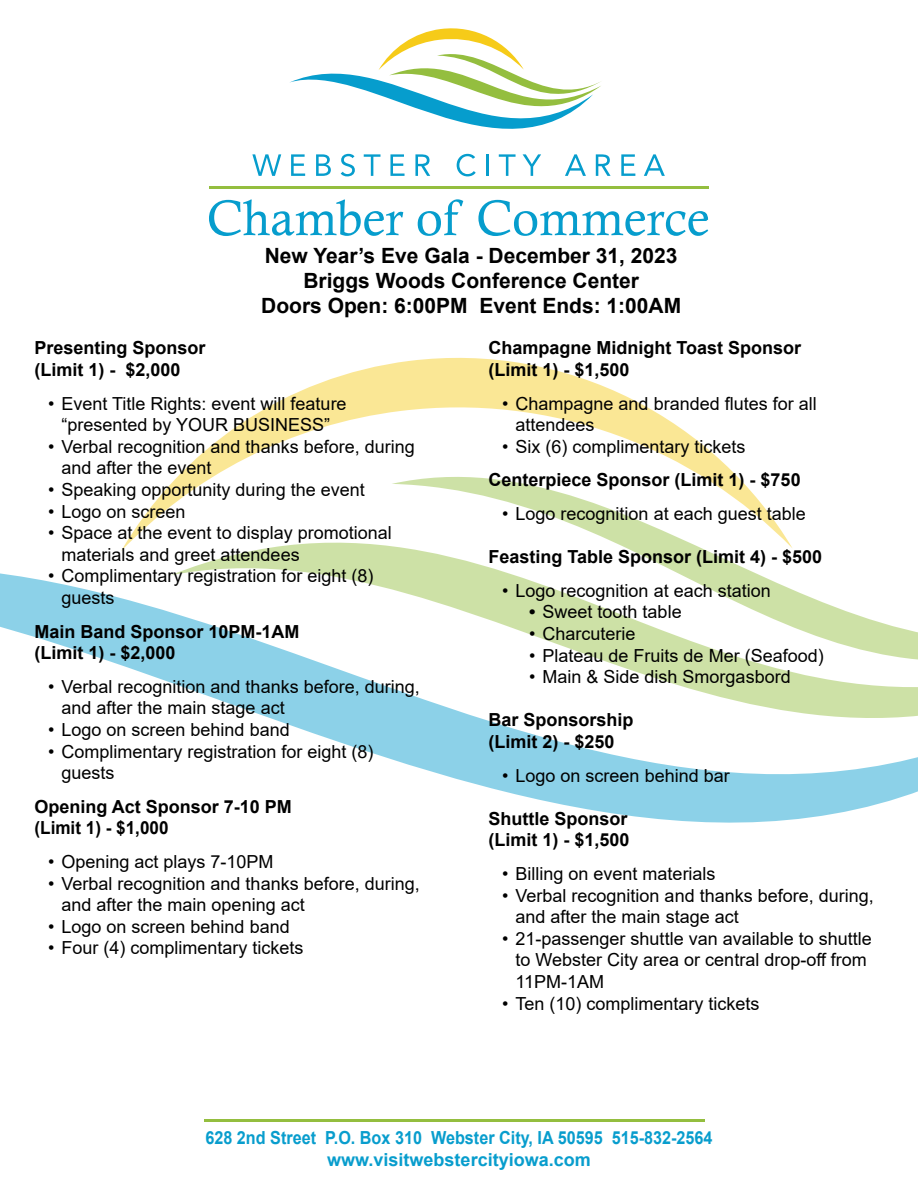
<style>
.page{position:relative;width:918px;height:1188px;background:#fff}
.page>*{position:absolute;margin:0;border:0;box-sizing:border-box;transform-origin:0 0}
.t1{font:700 21px/25.2px "Arial";color:#000;text-align:center}
.t2{font:18px/21.6px "Arial";color:#000}
.t3{font:700 18px/21.6px "Arial";color:#000}
.t4{font:700 18px/21.6px "Arial";color:#089dcd;text-align:center;scale:.9 1}
.s1{font-weight:700}
</style>
<div class="page">
<hr style="left:204px;top:1119px;width:501px;height:3px;background:#94be3f">
<svg style="left:0;top:573px;width:170px;height:110px;fill:#8cd1e8"></svg>
<svg style="left:170px;top:551px;width:748px;height:272px"></svg>
<svg style="left:392px;top:551px;width:526px;height:233px"></svg>
<svg style="left:121px;top:357px;width:671px;height:194px"></svg>
<svg style="left:290px;top:69px;width:233px;height:108px"></svg>
<svg style="left:379px;top:28px;width:222px;height:115px"></svg>
<svg style="left:209px;top:199px;width:194px;height:37px"></svg>
<svg style="left:418px;top:199px;width:45px;height:37px"></svg>
<svg style="left:478px;top:200px;width:230px;height:36px"></svg>
<svg style="left:252px;top:154px;width:29px;height:22px"></svg>
<svg style="left:291px;top:154px;width:14px;height:22px"></svg>
<svg style="left:316px;top:154px;width:15px;height:22px"></svg>
<svg style="left:341px;top:154px;width:14px;height:22px"></svg>
<svg style="left:364px;top:154px;width:16px;height:22px"></svg>
<svg style="left:390px;top:154px;width:15px;height:22px"></svg>
<svg style="left:415px;top:154px;width:15px;height:22px"></svg>
<svg style="left:457px;top:154px;width:19px;height:22px"></svg>
<hr style="left:486px;top:154px;width:3px;height:22px;background:#069dcd">
<svg style="left:499px;top:154px;width:17px;height:22px"></svg>
<svg style="left:523px;top:154px;width:18px;height:22px"></svg>
<svg style="left:565px;top:154px;width:21px;height:22px"></svg>
<svg style="left:596px;top:154px;width:15px;height:22px"></svg>
<svg style="left:621px;top:154px;width:14px;height:22px"></svg>
<svg style="left:644px;top:154px;width:21px;height:22px"></svg>
<hr style="left:209px;top:186px;width:499px;height:3px;background:#94be3f">
<p class="t1" style="left:261px;top:243px;width:422px">New Year’s Eve Gala - December 31, 2023<br>Briggs Woods Conference Center<br>Doors Open: 6:00PM Event Ends: 1:00AM</p>
<p class="t3" style="left:35px;top:337px;width:173px">Presenting Sponsor (Limit 1) - $2,000</p>
<p class="t2" style="left:48px;top:392px;width:300px;text-align:center">• Event Title Rights: event will feature “presented by YOUR BUSINESS”</p>
<p class="t2" style="left:62px;top:436px;width:355px;text-indent:-14px">• Verbal recognition and thanks before, during and after the event</p>
<p class="t2" style="left:48px;top:479px;width:318px">• Speaking opportunity during the event</p>
<p class="t2" style="left:48px;top:500px;width:139px">• Logo on screen</p>
<p class="t2" style="left:62px;top:522px;width:332px;text-indent:-14px">• Space at the event to display promotional materials and greet attendees</p>
<p class="t2" style="left:62px;top:565px;width:314px;text-indent:-14px">• Complimentary registration for eight (8) guests</p>
<p class="t3" style="left:35px;top:621px;width:267px">Main Band Sponsor 10PM-1AM (Limit 1) - $2,000</p>
<p class="t2" style="left:62px;top:676px;width:360px;text-indent:-14px">• Verbal recognition and thanks before, during, and after the main stage act</p>
<p class="t2" style="left:48px;top:719px;width:243px">• Logo on screen behind band</p>
<p class="t2" style="left:62px;top:740px;width:314px;text-indent:-14px">• Complimentary registration for eight (8) guests</p>
<p class="t3" style="left:35px;top:796px;width:259px">Opening Act Sponsor 7-10 PM (Limit 1) - $1,000</p>
<p class="t2" style="left:48px;top:851px;width:227px">• Opening act plays 7-10PM</p>
<p class="t2" style="left:62px;top:872px;width:360px;text-indent:-14px">• Verbal recognition and thanks before, during, and after the main opening act</p>
<p class="t2" style="left:48px;top:916px;width:243px">• Logo on screen behind band</p>
<p class="t2" style="left:48px;top:937px;width:257px">• Four (4) complimentary tickets</p>
<p class="t3" style="left:489px;top:337px;width:314px">Champagne Midnight Toast Sponsor (Limit 1) - $1,500</p>
<p class="t2" style="left:516px;top:392px;width:303px;text-indent:-14px">• Champagne and branded flutes for all attendees</p>
<p class="t2" style="left:502px;top:436px;width:245px">• Six (6) complimentary tickets</p>
<p class="t3" style="left:489px;top:469px;width:314px">Centerpiece Sponsor (Limit 1) - $750</p>
<p class="t2" style="left:502px;top:503px;width:305px">• Logo recognition at each guest table</p>
<p class="t3" style="left:489px;top:546px;width:335px">Feasting Table Sponsor (Limit 4) - $500</p>
<p class="t2" style="left:502px;top:580px;width:270px">• Logo recognition at each station</p>
<p class="t2" style="left:529px;top:601px;width:154px"><span class="s1">•</span> Sweet tooth table</p>
<p class="t2" style="left:529px;top:623px;width:108px">• Charcuterie</p>
<p class="t2" style="left:529px;top:644px;width:296px">• Plateau de Fruits de Mer (Seafood)</p>
<p class="t2" style="left:529px;top:666px;width:263px">• Main &amp; Side dish Smorgasbord</p>
<p class="t3" style="left:489px;top:709px;width:147px">Bar Sponsorship (Limit 2) - $250</p>
<p class="t2" style="left:502px;top:764px;width:229px">• Logo on screen behind bar</p>
<p class="t3" style="left:489px;top:808px;width:143px">Shuttle Sponsor (Limit 1) - $1,500</p>
<p class="t2" style="left:502px;top:863px;width:215px">• Billing on event materials</p>
<p class="t2" style="left:516px;top:884px;width:360px;text-indent:-14px">• Verbal recognition and thanks before, during, and after the main stage act</p>
<p class="t2" style="left:516px;top:928px;width:358px;text-indent:-14px">• 21-passenger shuttle van available to shuttle to Webster City area or central drop-off from<br>11PM-1AM</p>
<p class="t2" style="left:502px;top:992px;width:259px">• Ten (10) complimentary tickets</p>
<p class="t4" style="left:205px;top:1128px;width:565px">628 2nd Street P.O. Box 310 Webster City, IA 50595 515-832-2564 www.visitwebstercityiowa.com</p>
</div>
